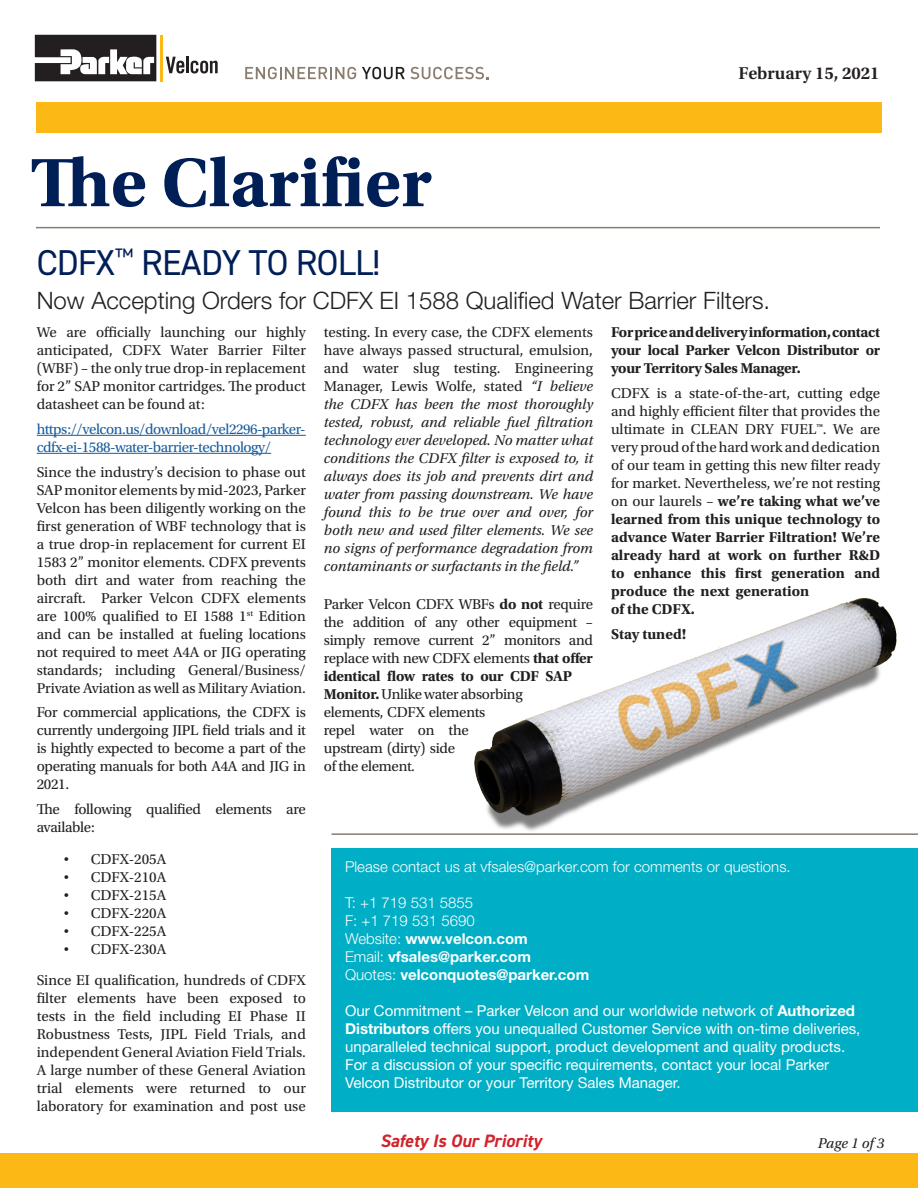
<style>
.page{position:relative;width:918px;height:1188px;background:#fff}
.page>*{position:absolute;margin:0;border:0;box-sizing:border-box;transform-origin:0 0}
.t1{font:700 72px "Utopia Std";color:#001f56}
.t2{font:36px "DIN2014";letter-spacing:-.02em;color:#001f56}
.t3{font:300 24px "Helvetica Neue LT Std";color:#231f20}
.t4{font:italic 700 18px "DIN2014";color:#d1232a}
.t5{font:600 18px "Utopia Std";color:#231f20}
.t6{font:15px/18px "Utopia Std";letter-spacing:-.01em;color:#231f20;text-align:justify}
.t7{font:italic 15px/18px "Utopia Std";color:#231f20;text-align:justify}
.t8{font:15px/18px "Helvetica Neue LT Std";color:#fff}
.t9{font:700 15px/18px "Helvetica Neue LT Std";color:#fff}
.t10{font:700 15px/18px "Utopia Std";letter-spacing:-.02em;color:#231f20;text-align:justify}
.t11{font:15px/18px "Utopia Std";letter-spacing:-.03em;color:#175d9e}
.t12{font:300 15px "Helvetica Neue LT Std";color:#fff}
.t13{font:700 15px "Utopia Std";color:#231f20}
.s1{font-family:"Times New Roman"}
.s2{font-style:normal}
.s3{font-weight:700}
.s4{font-weight:300}
</style>
<div class="page">
<svg style="left:166px;top:57px;width:18px;height:16px"></svg>
<hr style="left:186px;top:57px;width:3px;height:16px;background:#231f20">
<svg style="left:191px;top:61px;width:27px;height:12px"></svg>
<svg style="left:35px;top:35px;width:121px;height:46px"></svg>
<hr style="left:160px;top:35px;width:3px;height:46px;background:#fcb814">
<div style="left:36px;top:102px;width:845px;height:30px;background:#fcb814"></div>
<svg style="left:245px;top:67px;width:111px;height:12px"></svg>
<svg style="left:362px;top:67px;width:126px;height:12px"></svg>
<div style="left:0;top:1153px;width:918px;height:35px;background:#fcb814"></div>
<div style="left:332px;top:848px;width:586px;height:264px;background:#00aec5"></div>
<hr style="left:332px;top:833px;width:586px;height:2px;background:#887d6e">
<hr style="left:37px;top:435px;width:269px;height:1px;background:#175d9e">
<hr style="left:37px;top:453px;width:234px;height:1px;background:#175d9e">
<hr style="left:36px;top:227px;width:844px;height:1px;background:#887d6e">
<img style="left:462px;top:598px;width:445px;height:237px">
<p class="t1" style="left:31px;top:141px;width:403px">The Clarifier</p>
<p class="t5" style="left:739px;top:63px;width:142px">February 15, 2021</p>
<p class="t2" style="left:37px;top:240px;width:345px">CDFX<sup>™</sup> READY TO ROLL!</p>
<p class="t3" style="left:37px;top:286px;width:735px">Now Accepting Orders for CDFX EI 1588 Qualified Water Barrier Filters.</p>
<p class="t6" style="left:37px;top:323px;width:271px">We are officially launching our highly anticipated, CDFX Water Barrier Filter (WBF) – the only true drop-in replacement for 2” SAP monitor cartridges. The product datasheet can be found at:</p>
<p class="t11" style="left:37px;top:420px;width:271px">https://velcon.us/download/vel2296-parker&shy;cdfx-ei-1588-water-barrier-technology/</p>
<p class="t6" style="left:37px;top:463px;width:271px">Since the industry’s decision to phase out SAP monitor elements by mid-2023, Parker Velcon has been diligently working on the first generation of WBF technology that is a true drop-in replacement for current EI 1583 2” monitor elements. CDFX prevents both dirt and water from reaching the aircraft. Parker Velcon CDFX elements are 100% qualified to EI 1588 1<sup>st</sup> Edition and can be installed at fueling locations not required to meet A4A or JIG operating standards; including General/Business/ Private Aviation as well as Military Aviation.</p>
<p class="t6" style="left:37px;top:704px;width:271px">For commercial applications, the CDFX is currently undergoing JIPL field trials and it is hightly expected to become a part of the operating manuals for both A4A and JIG in 2021.</p>
<p class="t6" style="left:37px;top:800px;width:271px">The following qualified elements are available:</p>
<p class="t6" style="left:64px;top:850px;width:104px"><span class="s1">•</span> CDFX-205A</p>
<p class="t6" style="left:64px;top:868px;width:104px"><span class="s1">•</span> CDFX-210A</p>
<p class="t6" style="left:64px;top:886px;width:104px"><span class="s1">•</span> CDFX-215A</p>
<p class="t6" style="left:64px;top:904px;width:104px"><span class="s1">•</span> CDFX-220A</p>
<p class="t6" style="left:64px;top:922px;width:104px"><span class="s1">•</span> CDFX-225A</p>
<p class="t6" style="left:64px;top:940px;width:104px"><span class="s1">•</span> CDFX-230A</p>
<p class="t6" style="left:37px;top:971px;width:271px">Since EI qualification, hundreds of CDFX filter elements have been exposed to tests in the field including EI Phase II Robustness Tests, JIPL Field Trials, and independent General Aviation Field Trials.<br>A large number of these General Aviation trial elements were returned to our laboratory for examination and post use</p>
<p class="t7" style="left:324px;top:323px;width:271px"><span class="s2">testing. In every case, the CDFX elements have always passed structural, emulsion, and water slug testing. Engineering Manager, Lewis Wolfe, stated</span> “I believe the CDFX has been the most thoroughly tested, robust, and reliable fuel filtration technology ever developed. No matter what conditions the CDFX filter is exposed to, it always does its job and prevents dirt and water from passing downstream. We have found this to be true over and over, for both new and used filter elements. We see no signs of performance degradation from contaminants or surfactants in the field.”</p>
<p class="t6" style="left:324px;top:596px;width:271px;text-align:left">Parker Velcon CDFX WBFs <span class="s3">do not</span> require the addition of any other equipment – simply remove current 2” monitors and replace with new CDFX elements <span class="s3">that offer identical flow rates to our CDF SAP<br>Monitor.</span> Unlike water absorbing<br>elements, CDFX elements<br>repel water on the<br>upstream (dirty) side<br>of the element.</p>
<p class="t10" style="left:611px;top:323px;width:271px">For price and delivery information, contact your local Parker Velcon Distributor or your Territory Sales Manager.</p>
<p class="t6" style="left:611px;top:384px;width:271px;text-align:left">CDFX is a state-of-the-art, cutting edge and highly efficient filter that provides the ultimate in CLEAN DRY FUEL™. We are very proud of the hard work and dedication of our team in getting this new filter ready for market. Nevertheless, we’re not resting on our laurels – <span class="s3">we’re taking what we’ve learned from this unique technology to advance Water Barrier Filtration! We’re already hard at work on further R&amp;D to enhance this first generation and produce the next generation<br>of the CDFX.</span></p>
<p class="t13" style="left:611px;top:625px;width:77px">Stay tuned!</p>
<p class="t12" style="left:345px;top:858px;width:447px">Please contact us at vfsales@parker.com for comments or questions.</p>
<p class="t9" style="left:345px;top:894px;width:246px"><span class="s4">T: +1 719 531 5855<br>F: +1 719 531 5690<br>Website:</span> www.velcon.com<br><span class="s4">Email:</span> vfsales@parker.com<br><span class="s4">Quotes:</span> velconquotes@parker.com</p>
<p class="t8" style="left:345px;top:1002px;width:517px">Our Commitment – Parker Velcon and our worldwide network of <span class="s3">Authorized Distributors</span> offers you unequalled Customer Service with on-time deliveries, unparalleled technical support, product development and quality products.<br>For a discussion of your specific requirements, contact your local Parker Velcon Distributor or your Territory Sales Manager.</p>
<p class="t4" style="left:380px;top:1129px;width:163px">Safety Is Our Priority</p>
<p class="t7" style="left:818px;top:1135px;width:68px">Page 1 of 3</p>
</div>
